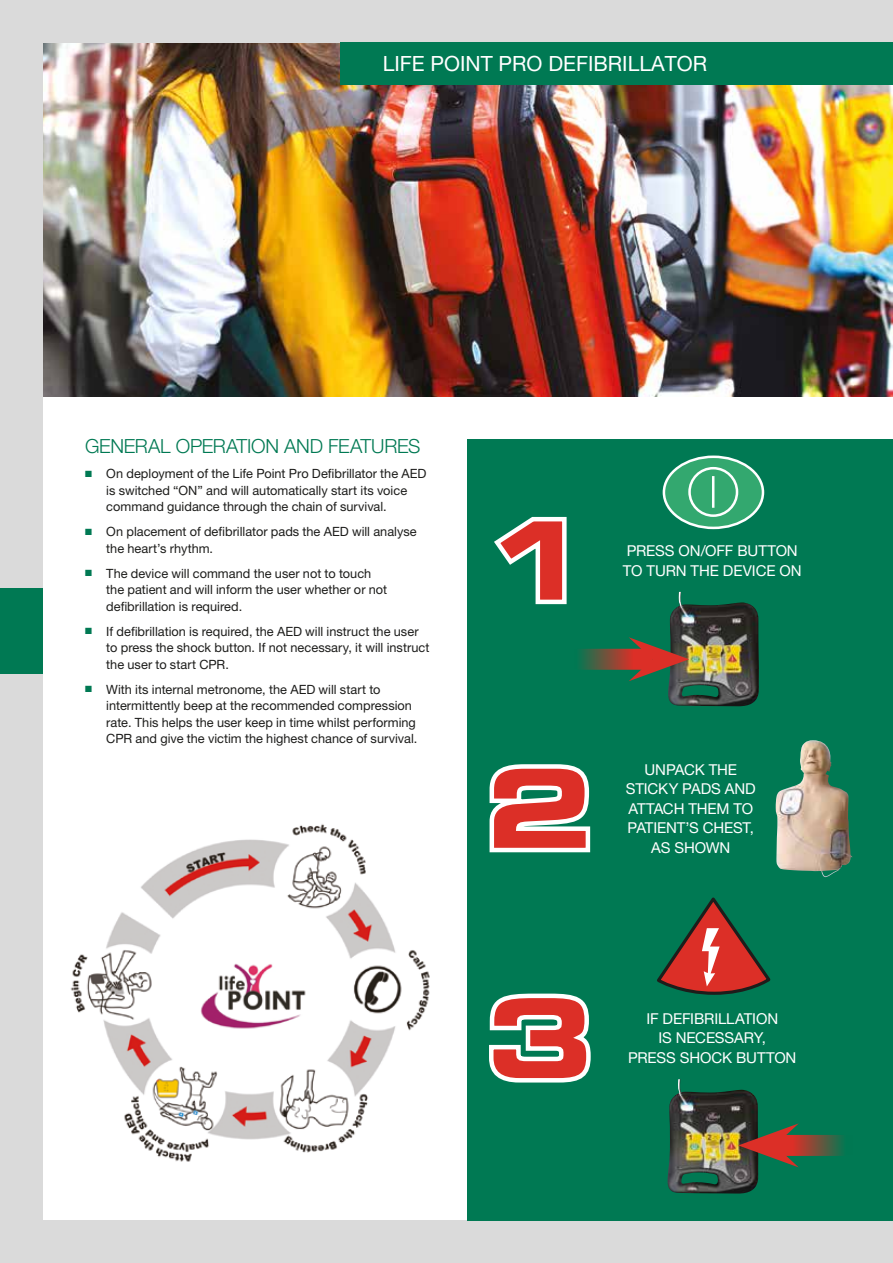
<style>
.page{position:relative;width:893px;height:1263px;background:#fff}
.page>*{position:absolute;margin:0;border:0;box-sizing:border-box;transform-origin:0 0}
.t1{font:21px "Helvetica Neue LT Pro";color:#fff}
.t2{font:300 19.5px "Helvetica Neue LT Pro";letter-spacing:-.01em;color:#007953}
.t3{font:15px/19.5px "Helvetica Neue LT Pro";letter-spacing:-.01em;color:#fff;text-align:center}
.t4{font:12.75px/16.5px "Helvetica Neue LT Pro";color:#1d1d1b}
.s1{color:#007953}
</style>
<div class="page">
<img style="left:43px;top:43px;width:850px;height:354px">
<div style="left:0;top:1220px;width:893px;height:43px;background:#dadada"></div>
<div style="left:0;top:0;width:893px;height:43px;background:#dadada"></div>
<div style="left:0;top:0;width:43px;height:1263px;background:#dadada"></div>
<div style="left:0;top:589px;width:43px;height:85px;background:#007953"></div>
<div style="left:468px;top:439px;width:425px;height:781px;background:#007953"></div>
<img style="left:70px;top:824px;width:360px;height:338px">
<svg style="left:494px;top:516px;width:73px;height:89px"></svg>
<svg style="left:489px;top:764px;width:102px;height:89px;background:#ca766c"></svg>
<svg style="left:489px;top:993px;width:102px;height:90px"></svg>
<div style="left:664px;top:457px;width:99px;height:71px;background:#33a86f;border-radius:50%"></div>
<div style="left:663px;top:455px;width:101px;height:74px;border:3px solid #fff;border-radius:50%"></div>
<div style="left:688px;top:467px;width:50px;height:50px;border:3px solid #fff;border-radius:50%"></div>
<hr style="left:712px;top:476px;width:2px;height:32px;background:#fff">
<img style="left:668px;top:592px;width:91px;height:114px">
<svg style="left:579px;top:649px;width:50px;height:21px"></svg>
<svg style="left:629px;top:637px;width:60px;height:44px"></svg>
<img style="left:776px;top:740px;width:76px;height:137px">
<img style="left:668px;top:1079px;width:91px;height:114px">
<svg style="left:799px;top:1135px;width:45px;height:21px"></svg>
<svg style="left:738px;top:1123px;width:61px;height:44px"></svg>
<svg style="left:657px;top:897px;width:114px;height:98px"></svg>
<div style="left:340px;top:43px;width:553px;height:42px;background:#007953"></div>
<h1 class="t1" style="left:383px;top:51px;width:326px">LIFE POINT PRO DEFIBRILLATOR</h1>
<h2 class="t2" style="left:85px;top:434px;width:337px">GENERAL OPERATION AND FEATURES</h2>
<p class="t4" style="left:106px;top:465px;width:322px;text-indent:-21px"><span class="s1">■</span> On deployment of the Life Point Pro Defibrillator the AED is switched “ON” and will automatically start its voice command guidance through the chain of survival.</p>
<p class="t4" style="left:106px;top:523px;width:312px;text-indent:-21px"><span class="s1">■</span> On placement of defibrillator pads the AED will analyse the heart’s rhythm.</p>
<p class="t4" style="left:106px;top:565px;width:282px;text-indent:-21px"><span class="s1">■</span> The device will command the user not to touch the patient and will inform the user whether or not defibrillation is required.</p>
<p class="t4" style="left:106px;top:623px;width:325px;text-indent:-21px"><span class="s1">■</span> If defibrillation is required, the AED will instruct the user to press the shock button. If not necessary, it will instruct the user to start CPR.</p>
<p class="t4" style="left:106px;top:681px;width:312px;text-indent:-21px"><span class="s1">■</span> With its internal metronome, the AED will start to intermittently beep at the recommended compression rate. This helps the user keep in time whilst performing CPR and give the victim the highest chance of survival.</p>
<p class="t3" style="left:623px;top:541px;width:180px;text-align:left">PRESS ON/OFF BUTTON<br>TO TURN THE DEVICE ON</p>
<p class="t3" style="left:626px;top:759px;width:132px">UNPACK THE<br>STICKY PADS AND<br>ATTACH THEM TO<br>PATIENT’S CHEST,<br>AS SHOWN</p>
<p class="t3" style="left:628px;top:1009px;width:170px">IF DEFIBRILLATION<br>IS NECESSARY,<br>PRESS SHOCK BUTTON</p>
</div>
